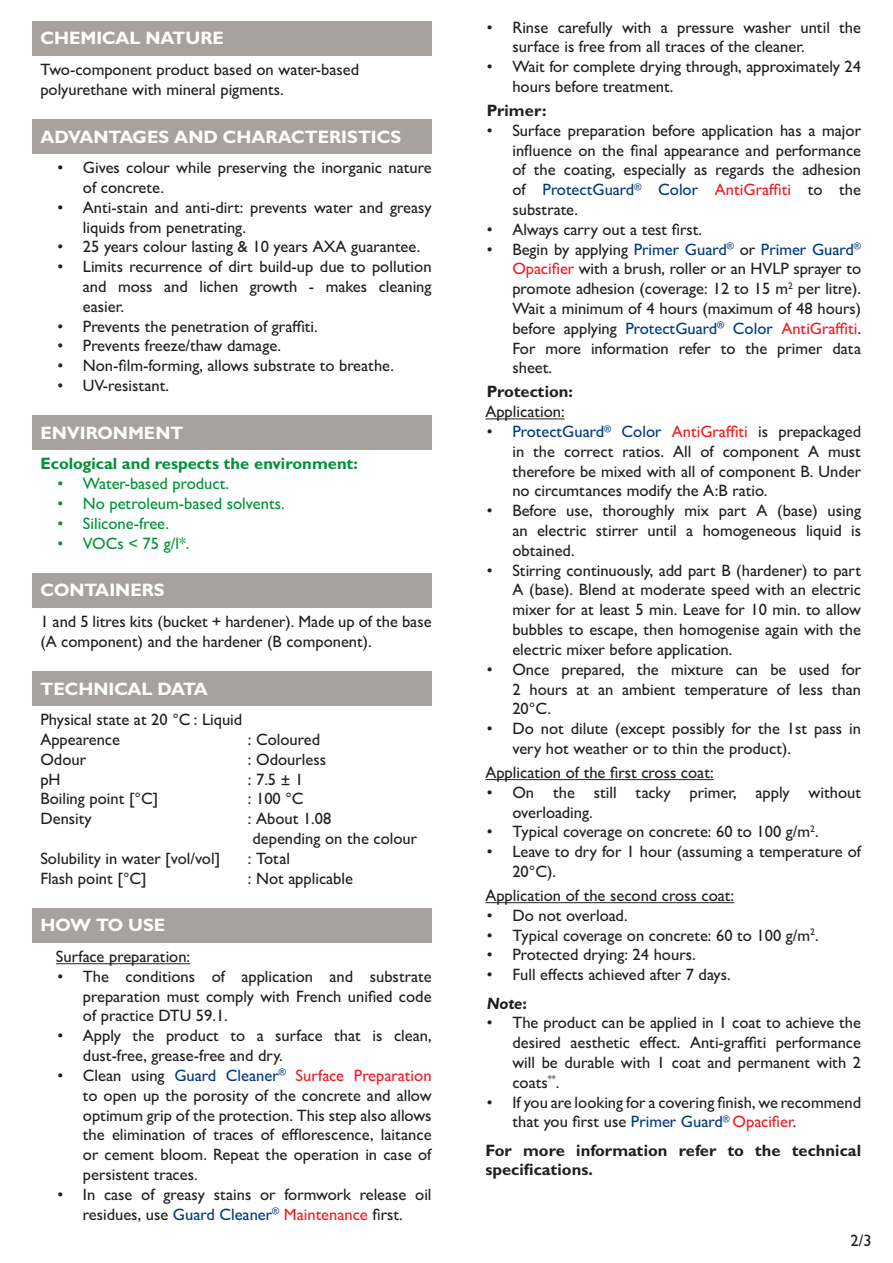
<style>
.page{position:relative;width:893px;height:1263px;background:#fff}
.page>*{position:absolute;margin:0;border:0;box-sizing:border-box;transform-origin:0 0}
.Retrait_corps_de_texte{font:700 18px "Gill Sans MT Std";color:#fff}
.Retrait_corps_de_texte-2{font:500 16.5px/19.8px "Gill Sans MT Std";color:#231f20}
.Paragraphe_bullet{font:500 16.5px/19.8px "Gill Sans MT Std";color:#231f20}
.t1{font:500 16.5px "Gill Sans MT Std";color:#009136}
.Paragraphe_bullet-2{font:700 16.5px/19.8px "Gill Sans MT Std";color:#231f20}
.Paragraphe_bullet-3{font:700 16.5px "Gill Sans MT Std";color:#009136}
.paragraphe_description{font:italic 700 16.5px "Gill Sans MT Std";color:#231f20}
.s1{color:#003a80}
.s2{color:#ee1d23}
.s3{font-style:normal}
</style>
<div class="page">
<hr style="left:56px;top:963px;width:134px;height:1px;background:#231f20">
<div style="left:32px;top:21px;width:400px;height:34px;background:#a7a2a0"></div>
<div style="left:32px;top:119px;width:400px;height:34px;background:#a7a2a0"></div>
<div style="left:32px;top:416px;width:400px;height:34px;background:#a7a2a0"></div>
<div style="left:32px;top:573px;width:400px;height:34px;background:#a7a2a0"></div>
<div style="left:32px;top:671px;width:400px;height:34px;background:#a7a2a0"></div>
<div style="left:32px;top:908px;width:400px;height:34px;background:#a7a2a0"></div>
<hr style="left:485px;top:418px;width:80px;height:1px;background:#231f20">
<hr style="left:485px;top:779px;width:229px;height:1px;background:#231f20">
<hr style="left:485px;top:902px;width:249px;height:1px;background:#231f20">
<p class="Retrait_corps_de_texte" style="left:40px;top:27px;width:185px">CHEMICAL NATURE</p>
<p class="Paragraphe_bullet" style="left:40px;top:59px;width:320px">Two-component product based on water-based polyurethane with mineral pigments.</p>
<p class="Retrait_corps_de_texte" style="left:40px;top:125px;width:362px">ADVANTAGES AND CHARACTERISTICS</p>
<p class="Retrait_corps_de_texte-2" style="left:83px;top:158px;width:350px;text-indent:-26px">• Gives colour while preserving the inorganic nature of concrete.</p>
<p class="Retrait_corps_de_texte-2" style="left:83px;top:197px;width:350px;text-indent:-26px">• Anti-stain and anti-dirt: prevents water and greasy liquids from penetrating.</p>
<p class="Retrait_corps_de_texte-2" style="left:57px;top:237px;width:364px">• 25 years colour lasting &amp; 10 years AXA guarantee.</p>
<p class="Retrait_corps_de_texte-2" style="left:83px;top:257px;width:350px;text-align:justify;text-indent:-26px">• Limits recurrence of dirt build-up due to pollution and moss and lichen growth - makes cleaning easier.</p>
<p class="Retrait_corps_de_texte-2" style="left:57px;top:316px;width:262px">• Prevents the penetration of graffiti.</p>
<p class="Retrait_corps_de_texte-2" style="left:57px;top:336px;width:225px">• Prevents freeze/thaw damage.</p>
<p class="Retrait_corps_de_texte-2" style="left:57px;top:356px;width:338px">• Non-film-forming, allows substrate to breathe.</p>
<p class="Retrait_corps_de_texte-2" style="left:57px;top:375px;width:113px">• UV-resistant.</p>
<p class="Retrait_corps_de_texte" style="left:40px;top:422px;width:145px">ENVIRONMENT</p>
<p class="Paragraphe_bullet-3" style="left:40px;top:454px;width:319px">Ecological and respects the environment:</p>
<p class="t1" style="left:57px;top:474px;width:173px">• Water-based product.</p>
<p class="t1" style="left:57px;top:494px;width:229px">• No petroleum-based solvents.</p>
<p class="t1" style="left:57px;top:513px;width:113px">• Silicone-free.</p>
<p class="t1" style="left:57px;top:533px;width:134px">• VOCs &lt; 75 g/l*.</p>
<p class="Retrait_corps_de_texte" style="left:40px;top:579px;width:126px">CONTAINERS</p>
<p class="Retrait_corps_de_texte-2" style="left:40px;top:611px;width:393px">1 and 5 litres kits (bucket + hardener). Made up of the base (A component) and the hardener (B component).</p>
<p class="Retrait_corps_de_texte" style="left:40px;top:677px;width:169px">TECHNICAL DATA</p>
<p class="Retrait_corps_de_texte-2" style="left:40px;top:710px;width:203px">Physical state at 20 °C : Liquid</p>
<p class="Retrait_corps_de_texte-2" style="left:40px;top:729px;width:81px">Appearence</p>
<p class="Retrait_corps_de_texte-2" style="left:248px;top:729px;width:74px">: Coloured</p>
<p class="Retrait_corps_de_texte-2" style="left:40px;top:749px;width:47px">Odour</p>
<p class="Retrait_corps_de_texte-2" style="left:248px;top:749px;width:80px">: Odourless</p>
<p class="Retrait_corps_de_texte-2" style="left:40px;top:769px;width:22px">pH</p>
<p class="Retrait_corps_de_texte-2" style="left:248px;top:769px;width:57px">: 7.5 ± 1</p>
<p class="Retrait_corps_de_texte-2" style="left:40px;top:789px;width:119px">Boiling point [°C]</p>
<p class="Retrait_corps_de_texte-2" style="left:248px;top:789px;width:57px">: 100 °C</p>
<p class="Retrait_corps_de_texte-2" style="left:40px;top:809px;width:53px">Density</p>
<p class="Retrait_corps_de_texte-2" style="left:248px;top:809px;width:171px">: About 1.08<br>depending on the colour</p>
<p class="Retrait_corps_de_texte-2" style="left:40px;top:848px;width:181px">Solubility in water [vol/vol]</p>
<p class="Retrait_corps_de_texte-2" style="left:248px;top:848px;width:44px">: Total</p>
<p class="Retrait_corps_de_texte-2" style="left:40px;top:868px;width:108px">Flash point [°C]</p>
<p class="Retrait_corps_de_texte-2" style="left:248px;top:868px;width:107px">: Not applicable</p>
<p class="Retrait_corps_de_texte" style="left:40px;top:914px;width:126px">HOW TO USE</p>
<p class="Paragraphe_bullet" style="left:56px;top:946px;width:136px">Surface preparation:</p>
<p class="Retrait_corps_de_texte-2" style="left:83px;top:966px;width:350px;text-align:justify;text-indent:-26px">• The conditions of application and substrate preparation must comply with French unified code of practice DTU 59.1.</p>
<p class="Retrait_corps_de_texte-2" style="left:83px;top:1026px;width:350px;text-indent:-26px">• Apply the product to a surface that is clean, dust-free, grease-free and dry.</p>
<p class="Retrait_corps_de_texte-2" style="left:83px;top:1065px;width:350px;text-align:justify;text-indent:-26px">• Clean using <span class="s1">Guard Cleaner</span><sup>®</sup> <span class="s2">Surface Preparation </span>to open up the porosity of the concrete and allow optimum grip of the protection. This step also allows the elimination of traces of efflorescence, laitance or cement bloom. Repeat the operation in case of persistent traces.</p>
<p class="Retrait_corps_de_texte-2" style="left:57px;top:1184px;width:376px;text-align:center">• In case of greasy stains or formwork release oil residues, use <span class="s1">Guard Cleaner</span><sup>®</sup> <span class="s2">Maintenance</span> first.</p>
<p class="Retrait_corps_de_texte-2" style="left:512px;top:17px;width:350px;text-indent:-26px">• Rinse carefully with a pressure washer until the surface is free from all traces of the cleaner.</p>
<p class="Retrait_corps_de_texte-2" style="left:512px;top:57px;width:350px;text-indent:-26px">• Wait for complete drying through, approximately 24 hours before treatment.</p>
<p class="Paragraphe_bullet-2" style="left:487px;top:100px;width:61px">Primer:</p>
<p class="Retrait_corps_de_texte-2" style="left:512px;top:120px;width:350px;text-align:justify;text-indent:-26px">• Surface preparation before application has a major influence on the final appearance and performance of the coating, especially as regards the adhesion of <span class="s1">ProtectGuard</span><sup>®</sup> <span class="s1">Color</span> <span class="s2">AntiGraffiti</span> to the substrate.</p>
<p class="Retrait_corps_de_texte-2" style="left:487px;top:219px;width:217px">• Always carry out a test first.</p>
<p class="Retrait_corps_de_texte-2" style="left:512px;top:239px;width:350px;text-align:justify;text-indent:-26px">• Begin by applying <span class="s1">Primer Guard</span><sup>®</sup> or <span class="s1">Primer Guard</span><sup>® </sup><span class="s2">Opacifier</span> with a brush, roller or an HVLP sprayer to promote adhesion (coverage: 12 to 15 m<sup>2</sup> per litre).<br>Wait a minimum of 4 hours (maximum of 48 hours) before applying <span class="s1">ProtectGuard</span><sup>®</sup> <span class="s1">Color</span> <span class="s2">AntiGraffiti</span>.<br>For more information refer to the primer data sheet.</p>
<p class="Paragraphe_bullet-2" style="left:487px;top:382px;width:88px">Protection:</p>
<p class="Paragraphe_bullet" style="left:485px;top:402px;width:81px">Application:</p>
<p class="Retrait_corps_de_texte-2" style="left:512px;top:421px;width:350px;text-align:justify;text-indent:-26px">• <span class="s1">ProtectGuard</span><sup>®</sup> <span class="s1">Color</span> <span class="s2">AntiGraffiti</span> is prepackaged in the correct ratios. All of component A must therefore be mixed with all of component B. Under no circumtances modify the A:B ratio.</p>
<p class="Retrait_corps_de_texte-2" style="left:512px;top:501px;width:350px;text-align:justify;text-indent:-26px">• Before use, thoroughly mix part A (base) using an electric stirrer until a homogeneous liquid is obtained.</p>
<p class="Retrait_corps_de_texte-2" style="left:512px;top:560px;width:350px;text-align:justify;text-indent:-26px">• Stirring continuously, add part B (hardener) to part A (base). Blend at moderate speed with an electric mixer for at least 5 min. Leave for 10 min. to allow bubbles to escape, then homogenise again with the electric mixer before application.</p>
<p class="Retrait_corps_de_texte-2" style="left:512px;top:659px;width:350px;text-align:justify;text-indent:-26px">• Once prepared, the mixture can be used for 2 hours at an ambient temperature of less than 20°C.</p>
<p class="Retrait_corps_de_texte-2" style="left:512px;top:718px;width:350px;text-indent:-26px">• Do not dilute (except possibly for the 1st pass in very hot weather or to thin the product).</p>
<p class="Paragraphe_bullet" style="left:485px;top:762px;width:230px">Application of the first cross coat:</p>
<p class="Retrait_corps_de_texte-2" style="left:512px;top:782px;width:350px;text-indent:-26px">• On the still tacky primer, apply without overloading.</p>
<p class="Retrait_corps_de_texte-2" style="left:487px;top:822px;width:333px">• Typical coverage on concrete: 60 to 100 g/m<sup>2</sup>.</p>
<p class="Retrait_corps_de_texte-2" style="left:512px;top:841px;width:350px;text-indent:-26px">• Leave to dry for 1 hour (assuming a temperature of<br>20°C).</p>
<p class="Paragraphe_bullet" style="left:485px;top:885px;width:250px">Application of the second cross coat:</p>
<p class="Retrait_corps_de_texte-2" style="left:487px;top:905px;width:142px">• Do not overload.</p>
<p class="Retrait_corps_de_texte-2" style="left:487px;top:925px;width:333px">• Typical coverage on concrete: 60 to 100 g/m<sup>2</sup>.</p>
<p class="Retrait_corps_de_texte-2" style="left:487px;top:945px;width:210px">• Protected drying: 24 hours.</p>
<p class="Retrait_corps_de_texte-2" style="left:487px;top:965px;width:245px">• Full effects achieved after 7 days.</p>
<p class="paragraphe_description" style="left:487px;top:993px;width:42px">Note<span class="s3">:</span></p>
<p class="Retrait_corps_de_texte-2" style="left:512px;top:1013px;width:350px;text-align:justify;text-indent:-26px">• The product can be applied in 1 coat to achieve the desired aesthetic effect. Anti-graffiti performance will be durable with 1 coat and permanent with 2 coats<sup>**</sup>.</p>
<p class="Retrait_corps_de_texte-2" style="left:512px;top:1092px;width:350px;text-indent:-26px">• If you are looking for a covering finish, we recommend that you first use <span class="s1">Primer Guard</span><sup>®</sup> <span class="s2">Opacifier</span>.</p>
<p class="Paragraphe_bullet-2" style="left:485px;top:1140px;width:377px">For more information refer to the technical specifications.</p>
<p class="Retrait_corps_de_texte-2" style="left:851px;top:1230px;width:23px">2/3</p>
</div>
